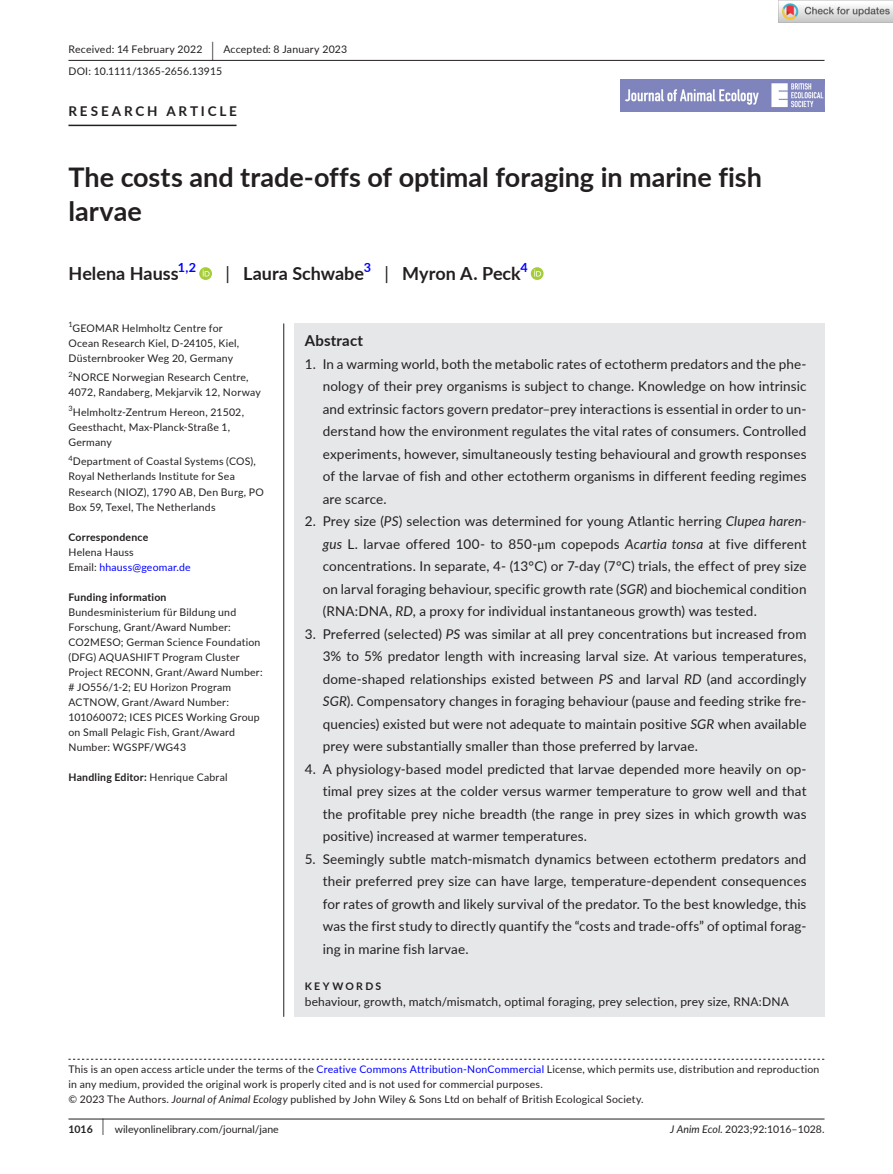
<style>
.page{position:relative;width:893px;height:1174px;background:#fff}
.page>*{position:absolute;margin:0;border:0;box-sizing:border-box;transform-origin:0 0}
.t1{font:700 27px/34.5px "Lato";color:#231f20}
.t2{font:700 18px "Lato";color:#231f20}
.t3{font:700 15px "Lato";letter-spacing:.015em;color:#231f20}
.t4{font:13.5px/22.5px "Lato";letter-spacing:.01em;color:#231f20;text-align:justify}
.t5{font:700 13.5px "Lato";letter-spacing:.21em;color:#231f20}
.t6{font:700 12.6px "Lato";color:#00f}
.t7{font:12px "Lato";letter-spacing:.015em;color:#231f20}
.t8{font:10.5px/15px "Lato";letter-spacing:.02em;color:#231f20}
.t9{font:10.5px "Lato";color:#231f20}
.t10{font:700 10.5px "Lato";letter-spacing:.02em;color:#231f20}
.t11{font:700 10.5px "Lato";letter-spacing:.22em;color:#231f20}
.t12{font:7.35px "Lato";color:#231f20}
.s1{font-size:19.65px}
.s2{font-weight:400}
.s3{color:#00f}
.s4{font-style:italic}
.s5{font-family:"STIX"}
.s6{font-weight:700}
.s7{font-size:17.4px}
</style>
<div class="page">
<hr style="left:68px;top:1118px;width:756px;height:1px;background:#231f20">
<img style="left:620px;top:79px;width:204px;height:33px">
<hr style="left:68px;top:60px;width:756px;height:1px;background:#231f20">
<hr style="left:68px;top:125px;width:169px;height:1px;background:#231f20">
<svg style="left:199px;top:267px;width:13px;height:13px"></svg>
<svg style="left:203px;top:269px;width:7px;height:7px"></svg>
<svg style="left:531px;top:267px;width:13px;height:13px"></svg>
<svg style="left:534px;top:269px;width:7px;height:7px"></svg>
<svg style="left:68px;top:1058px;width:756px;height:1px"></svg>
<div style="left:294px;top:323px;width:530px;height:693px;background:#e6e7e9"></div>
<hr style="left:283px;top:323px;width:1px;height:693px;background:#231f20">
<img style="left:779px;top:0;width:114px;height:23px">
<p class="t8" style="left:68px;top:38px;width:280px;line-height:21.8px">Received: 14 February 2022 <span class="s1">|</span> Accepted: 8 January 2023<br>DOI: 10.1111/1365-2656.13915</p>
<p class="t5" style="left:68px;top:101px;width:170px">RESEARCH ARTICLE</p>
<h1 class="t1" style="left:68px;top:159px;width:695px">The costs and trade-offs of optimal foraging in marine fish larvae</h1>
<h2 class="t2" style="left:68px;top:260px;width:112px">Helena Hauss</h2>
<p class="t6" style="left:178px;top:258px;width:20px">1,2</p>
<h2 class="t2" style="left:225px;top:260px;width:140px"><span class="s2">|</span> Laura Schwabe</h2>
<p class="t6" style="left:364px;top:258px;width:9px">3</p>
<h2 class="t2" style="left:385px;top:260px;width:138px"><span class="s2">|</span> Myron A. Peck</h2>
<p class="t6" style="left:520px;top:258px;width:9px">4</p>
<p class="t12" style="left:68px;top:319px;width:6px">1</p>
<p class="t8" style="left:68px;top:320px;width:172px;text-indent:4px">GEOMAR Helmholtz Centre for<br>Ocean Research Kiel, D-24105, Kiel,<br>Düsternbrooker Weg 20, Germany</p>
<p class="t12" style="left:68px;top:369px;width:6px">2</p>
<p class="t8" style="left:68px;top:370px;width:194px;text-indent:4px">NORCE Norwegian Research Centre,<br>4072, Randaberg, Mekjarvik 12, Norway</p>
<p class="t8" style="left:68px;top:404px;width:177px"><sup>3</sup>Helmholtz-Zentrum Hereon, 21502,<br>Geesthacht, Max-Planck-Straße 1,<br>Germany</p>
<p class="t8" style="left:68px;top:454px;width:197px"><sup>4</sup>Department of Coastal Systems (COS), Royal Netherlands Institute for Sea Research (NIOZ), 1790 AB, Den Burg, PO Box 59, Texel, The Netherlands</p>
<p class="t10" style="left:68px;top:529px;width:81px">Correspondence</p>
<p class="t8" style="left:68px;top:544px;width:124px">Helena Hauss<br>Email: <span class="s3">hhauss@geomar.de</span></p>
<p class="t10" style="left:68px;top:589px;width:100px">Funding information</p>
<p class="t8" style="left:68px;top:604px;width:196px">Bundesministerium für Bildung und<br>Forschung, Grant/Award Number:<br>CO2MESO; German Science Foundation (DFG) AQUASHIFT Program Cluster<br>Project RECONN, Grant/Award Number: # JO556/1-2; EU Horizon Program<br>ACTNOW, Grant/Award Number:<br>101060072; ICES PICES Working Group on Small Pelagic Fish, Grant/Award<br>Number: WGSPF/WG43</p>
<p class="t10" style="left:68px;top:769px;width:161px">Handling Editor: <span class="s2">Henrique Cabral</span></p>
<p class="t3" style="left:305px;top:329px;width:60px">Abstract</p>
<p class="t4" style="left:323px;top:352px;width:485px;text-indent:-18px">1. In a warming world, both the metabolic rates of ectotherm predators and the phe&shy;nology of their prey organisms is subject to change. Knowledge on how intrinsic and extrinsic factors govern predator–prey interactions is essential in order to un&shy;derstand how the environment regulates the vital rates of consumers. Controlled experiments, however, simultaneously testing behavioural and growth responses of the larvae of fish and other ectotherm organisms in different feeding regimes are scarce.</p>
<p class="t4" style="left:323px;top:509px;width:485px;text-indent:-18px">2. Prey size (<span class="s4">PS</span>) selection was determined for young Atlantic herring <span class="s4">Clupea haren&shy;gus</span> L. larvae offered 100- to 850-<span class="s5">μ</span>m copepods <span class="s4">Acartia tonsa</span> at five different concentrations. In separate, 4- (13°C) or 7-day (7°C) trials, the effect of prey size on larval foraging behaviour, specific growth rate (<span class="s4">SGR</span>) and biochemical condition (RNA:DNA, <span class="s4">RD</span>, a proxy for individual instantaneous growth) was tested.</p>
<p class="t4" style="left:323px;top:622px;width:485px;text-indent:-18px">3. Preferred (selected) <span class="s4">PS</span> was similar at all prey concentrations but increased from 3% to 5% predator length with increasing larval size. At various temperatures, dome-shaped relationships existed between <span class="s4">PS</span> and larval <span class="s4">RD</span> (and accordingly <span class="s4">SGR</span>). Compensatory changes in foraging behaviour (pause and feeding strike fre&shy;quencies) existed but were not adequate to maintain positive <span class="s4">SGR</span> when available prey were substantially smaller than those preferred by larvae.</p>
<p class="t4" style="left:323px;top:757px;width:485px;text-indent:-18px">4. A physiology-based model predicted that larvae depended more heavily on op&shy;timal prey sizes at the colder versus warmer temperature to grow well and that the profitable prey niche breadth (the range in prey sizes in which growth was positive) increased at warmer temperatures.</p>
<p class="t4" style="left:323px;top:847px;width:485px;text-indent:-18px">5. Seemingly subtle match-mismatch dynamics between ectotherm predators and their preferred prey size can have large, temperature-dependent consequences for rates of growth and likely survival of the predator. To the best knowledge, this was the first study to directly quantify the “costs and trade-offs” of optimal forag&shy;ing in marine fish larvae.</p>
<p class="t11" style="left:305px;top:978px;width:78px">KEYWORDS</p>
<p class="t7" style="left:305px;top:993px;width:486px">behaviour, growth, match/mismatch, optimal foraging, prey selection, prey size, RNA:DNA</p>
<p class="t8" style="left:68px;top:1061px;width:752px">This is an open access article under the terms of the <span class="s3">Creative Commons Attribution-NonCommercial</span> License, which permits use, distribution and reproduction in any medium, provided the original work is properly cited and is not used for commercial purposes.<br>© 2023 The Authors. <span class="s4">Journal of Animal Ecology</span> published by John Wiley &amp; Sons Ltd on behalf of British Ecological Society.</p>
<p class="t9" style="left:68px;top:1121px;width:212px"><span class="s6">1016</span> <span class="s7">|</span> wileyonlinelibrary.com/journal/jane</p>
<p class="t9" style="left:670px;top:1121px;width:156px"><span class="s4">J Anim Ecol.</span> 2023;92:1016–1028.</p>
</div>
